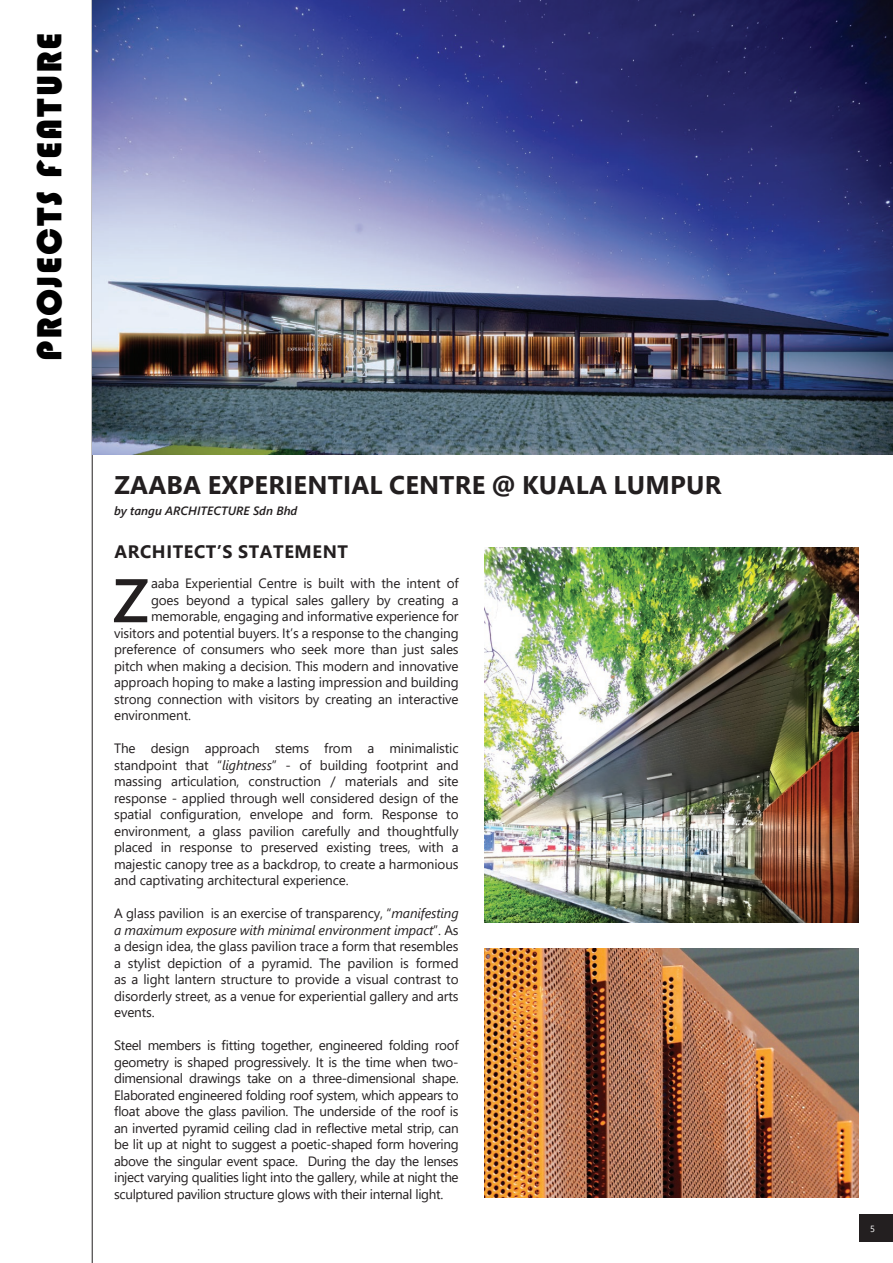
<style>
.page{position:relative;width:893px;height:1263px;background:#fff}
.page>*{position:absolute;margin:0;border:0;box-sizing:border-box;transform-origin:0 0}
.t1{font:36px "Bauhaus 93";letter-spacing:.05em;color:#000}
.t2{font:700 25.5px "Segoe UI";letter-spacing:.01em;color:#231f20}
.t3{font:700 18px "Segoe UI";letter-spacing:.035em;color:#231f20}
.t4{font:13.5px/16.5px "Segoe UI";letter-spacing:-.01em;color:#231f20;text-align:justify}
.t5{font:italic 600 12px "Segoe UI";color:#231f20}
.t6{font:9px "Segoe UI";color:#fff}
.s1{font-style:italic}
</style>
<div class="page">
<div style="left:859px;top:1214px;width:34px;height:28px;background:#231f20"></div>
<hr style="left:92px;top:0;width:1px;height:1263px;background:#231f20">
<img style="left:93px;top:0;width:800px;height:454px">
<img style="left:484px;top:547px;width:375px;height:375px">
<img style="left:484px;top:948px;width:375px;height:250px">
<svg style="left:114px;top:579px;width:34px;height:43px"></svg>
<h1 class="t1" style="left:29px;top:361px;width:330px;rotate:-90deg">PROJECTS FEATURE</h1>
<h2 class="t2" style="left:115px;top:461px;width:608px">ZAABA EXPERIENTIAL CENTRE @ KUALA LUMPUR</h2>
<p class="t5" style="left:114px;top:499px;width:185px">by tangu ARCHITECTURE Sdn Bhd</p>
<h3 class="t3" style="left:114px;top:535px;width:235px">ARCHITECT’S STATEMENT</h3>
<p class="t4" style="left:151px;top:574px;width:309px">aaba Experiential Centre is built with the intent of</p>
<p class="t4" style="left:151px;top:591px;width:309px">goes beyond a typical sales gallery by creating a</p>
<p class="t4" style="left:151px;top:607px;width:309px">memorable, engaging and informative experience for</p>
<p class="t4" style="left:114px;top:624px;width:346px">visitors and potential buyers. It’s a response to the changing</p>
<p class="t4" style="left:114px;top:640px;width:346px">preference of consumers who seek more than just sales</p>
<p class="t4" style="left:114px;top:657px;width:346px">pitch when making a decision. This modern and innovative</p>
<p class="t4" style="left:114px;top:673px;width:346px">approach hoping to make a lasting impression and building</p>
<p class="t4" style="left:114px;top:690px;width:346px">strong connection with visitors by creating an interactive</p>
<p class="t4" style="left:114px;top:706px;width:79px">environment.</p>
<p class="t4" style="left:114px;top:739px;width:346px">The design approach stems from a minimalistic standpoint that “<span class="s1">lightness</span>” - of building footprint and massing articulation, construction / materials and site response - applied through well considered design of the spatial configuration, envelope and form. Response to environment, a glass pavilion carefully and thoughtfully placed in response to preserved existing trees, with a majestic canopy tree as a backdrop, to create a harmonious and captivating architectural experience.</p>
<p class="t4" style="left:114px;top:904px;width:346px">A glass pavilion is an exercise of transparency, “<span class="s1">manifesting a maximum exposure with minimal environment impact</span>”. As a design idea, the glass pavilion trace a form that resembles a stylist depiction of a pyramid. The pavilion is formed as a light lantern structure to provide a visual contrast to disorderly street, as a venue for experiential gallery and arts events.</p>
<p class="t4" style="left:114px;top:1036px;width:346px">Steel members is fitting together, engineered folding roof geometry is shaped progressively. It is the time when two&shy;dimensional drawings take on a three-dimensional shape.<br>Elaborated engineered folding roof system, which appears to float above the glass pavilion. The underside of the roof is an inverted pyramid ceiling clad in reflective metal strip, can be lit up at night to suggest a poetic-shaped form hovering above the singular event space. During the day the lenses inject varying qualities light into the gallery, while at night the sculptured pavilion structure glows with their internal light.</p>
<p class="t6" style="left:870px;top:1220px;width:6px">5</p>
</div>
